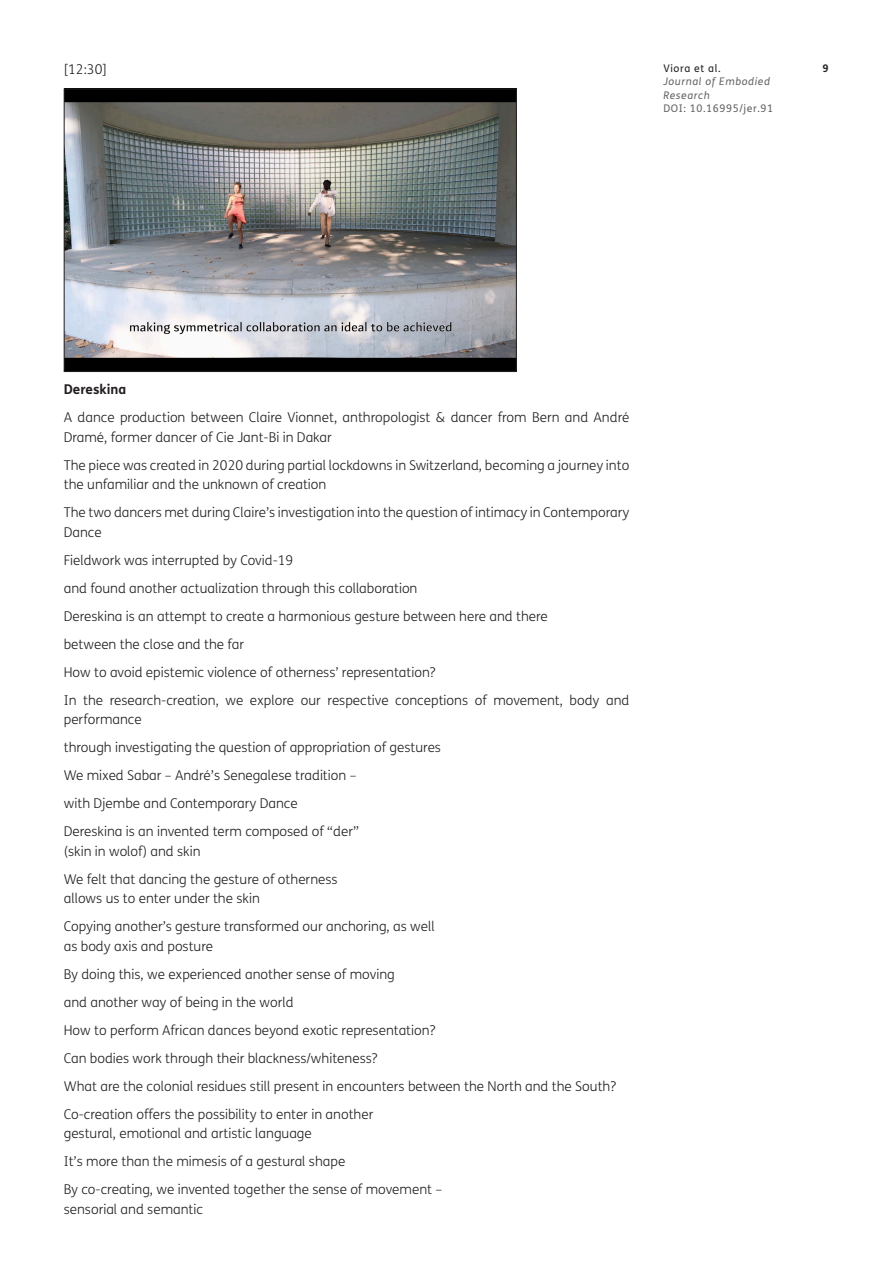
<style>
.page{position:relative;width:893px;height:1263px;background:#fff}
.page>*{position:absolute;margin:0;border:0;box-sizing:border-box;transform-origin:0 0}
.t1{font:300 13.5px/28px "FS Me";color:#231f20}
.t2{font:700 13.5px "FS Me";color:#231f20}
.t3{font:italic 10.5px/13.5px "FS Me";letter-spacing:.06em;color:#636366}
.t4{font:10.5px "FS Me";letter-spacing:.06em;color:#636366}
.t5{font:10.5px "FS Me";letter-spacing:.06em;color:#231f20}
.t6{font:700 10.5px "FS Me";color:#231f20}
</style>
<div class="page">
<img style="left:66px;top:91px;width:449px;height:279px">
<div style="left:64px;top:89px;width:453px;height:283px;border:1px solid #231f20"></div>
<p class="t1" style="left:64px;top:56px;width:45px">[12:30]</p>
<p class="t5" style="left:663px;top:62px;width:59px">Viora et al.</p>
<p class="t6" style="left:822px;top:61px;width:8px">9</p>
<p class="t3" style="left:663px;top:75px;width:108px">Journal of Embodied<br>Research</p>
<p class="t4" style="left:663px;top:102px;width:111px">DOI: 10.16995/jer.91</p>
<p class="t2" style="left:64px;top:381px;width:64px">Dereskina</p>
<p class="t1" style="left:64px;top:408px;width:567px;line-height:19.5px">A dance production between Claire Vionnet, anthropologist &amp; dancer from Bern and André<br>Dramé, former dancer of Cie Jant-Bi in Dakar</p>
<p class="t1" style="left:64px;top:456px;width:567px;line-height:19.5px">The piece was created in 2020 during partial lockdowns in Switzerland, becoming a journey into the unfamiliar and the unknown of creation</p>
<p class="t1" style="left:64px;top:503px;width:567px;line-height:19.5px">The two dancers met during Claire’s investigation into the question of intimacy in Contemporary<br>Dance</p>
<p class="t1" style="left:64px;top:546px;width:567px">Fieldwork was interrupted by Covid-19<br>and found another actualization through this collaboration<br>Dereskina is an attempt to create a harmonious gesture between here and there<br>between the close and the far<br>How to avoid epistemic violence of otherness’ representation?<br>In the research-creation, we explore our respective conceptions of movement, body and</p>
<p class="t1" style="left:64px;top:706px;width:379px">performance<br>through investigating the question of appropriation of gestures We mixed Sabar – André’s Senegalese tradition –<br>with Djembe and Contemporary Dance<br>Dereskina is an invented term composed of “der”</p>
<p class="t1" style="left:64px;top:837px;width:275px">(skin in wolof) and skin<br>We felt that dancing the gesture of otherness</p>
<p class="t1" style="left:64px;top:885px;width:372px">allows us to enter under the skin<br>Copying another’s gesture transformed our anchoring, as well</p>
<p class="t1" style="left:64px;top:932px;width:554px">as body axis and posture<br>By doing this, we experienced another sense of moving<br>and another way of being in the world<br>H ow to perform African dances beyond exotic representation?<br>Can bodies work through their blackness/whiteness?<br>What are the colonial residues still present in encounters between the North and the South?<br>Co-creation offers the possibility to enter in another</p>
<p class="t1" style="left:64px;top:1120px;width:380px">gestural, emotional and artistic language<br>It’s more than the mimesis of a gestural shape<br>By co-creating, we invented together the sense of movement –</p>
<p class="t1" style="left:64px;top:1195px;width:141px">sensorial and semantic</p>
</div>
